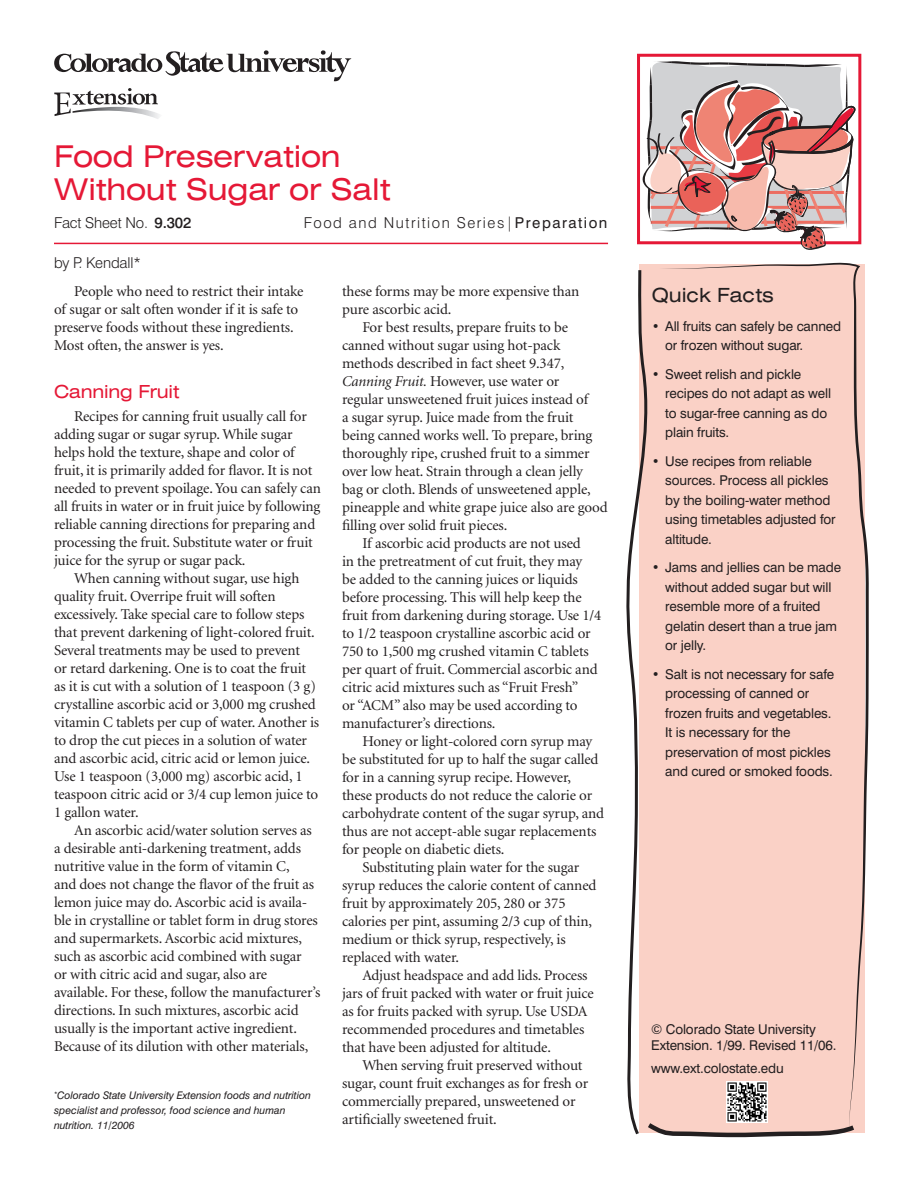
<style>
.page{position:relative;width:918px;height:1188px;background:#fff}
.page>*{position:absolute;margin:0;border:0;box-sizing:border-box;transform-origin:0 0}
.t1{font:expanded 30px/33px "Swiss 721 BT";letter-spacing:-.01em;color:#e51836}
.QF_subhead{font:expanded 19.5px "Swiss 721 BT";color:#231f20}
.subhead_1{font:expanded 18px "Swiss 721 BT";letter-spacing:-.01em;color:#e51836}
.body{font:15px/18px "Minion";letter-spacing:-.01em;color:#231f20}
.series___category{font:300 15px "Swiss 721 BT";letter-spacing:.1em;color:#231f20}
.series___category-2{font:300 15px "Swiss 721 BT";letter-spacing:-.01em;color:#231f20}
.author{font:300 15px "Swiss 721 BT";letter-spacing:-.01em;color:#231f20}
.QF_text_bulleted{font:13.5px/19.5px "Swiss 721 BT";letter-spacing:-.01em;color:#231f20}
.copyright{font:13.5px/16.5px "Swiss 721 BT";letter-spacing:-.01em;color:#231f20}
.Web_address{font:13.5px "Swiss 721 BT";letter-spacing:-.01em;color:#231f20}
.author_info{font:italic 10.5px/15px "Swiss 721 BT";color:#231f20}
.s1{font-weight:500}
.s2{font-weight:400}
.s3{font-style:italic}
</style>
<div class="page">
<hr style="left:54px;top:243px;width:554px;height:1px;background:#e51836">
<svg style="left:54px;top:88px;width:106px;height:31px"></svg>
<svg style="left:54px;top:50px;width:297px;height:31px"></svg>
<div style="left:637px;top:54px;width:224px;height:190px;border:3px solid #e51836"></div>
<svg style="left:659px;top:263px;width:210px;height:868px;fill:#fad1c6"></svg>
<svg style="left:626px;top:267px;width:233px;height:871px;background:#f5cfc5"></svg>
<svg style="left:637px;top:61px;width:223px;height:189px"></svg>
<img style="left:727px;top:1082px;width:40px;height:41px">
<p class="t1" style="left:54px;top:139px;width:338px">Food Preservation<br>Without Sugar or Salt</p>
<p class="series___category-2" style="left:54px;top:214px;width:139px">Fact Sheet No. <span class="s1">9.302</span></p>
<p class="series___category" style="left:304px;top:214px;width:305px">Food and Nutrition Series|<span class="s2">Preparation</span></p>
<p class="author" style="left:54px;top:254px;width:88px">by P. Kendall*</p>
<p class="body" style="left:54px;top:283px;width:251px;text-indent:20px">People who need to restrict their intake of sugar or salt often wonder if it is safe to preserve foods without these ingredients.<br>Most often, the answer is yes.</p>
<p class="subhead_1" style="left:54px;top:381px;width:127px">Canning Fruit</p>
<p class="body" style="left:54px;top:408px;width:268px;text-indent:20px">Recipes for canning fruit usually call for adding sugar or sugar syrup. While sugar helps hold the texture, shape and color of fruit, it is primarily added for flavor. It is not needed to prevent spoilage. You can safely can all fruits in water or in fruit juice by following reliable canning directions for preparing and processing the fruit. Substitute water or fruit juice for the syrup or sugar pack.</p>
<p class="body" style="left:54px;top:570px;width:267px;text-indent:20px">When canning without sugar, use high quality fruit. Overripe fruit will soften excessively. Take special care to follow steps that prevent darkening of light-colored fruit.<br>Several treatments may be used to prevent<br>or retard darkening. One is to coat the fruit as it is cut with a solution of 1 teaspoon (3 g) crystalline ascorbic acid or 3,000 mg crushed vitamin C tablets per cup of water. Another is to drop the cut pieces in a solution of water and ascorbic acid, citric acid or lemon juice.<br>Use 1 teaspoon (3,000 mg) ascorbic acid, 1 teaspoon citric acid or 3/4 cup lemon juice to 1 gallon water.</p>
<p class="body" style="left:54px;top:822px;width:268px;text-indent:20px">An ascorbic acid/water solution serves as a desirable anti-darkening treatment, adds nutritive value in the form of vitamin C,<br>and does not change the flavor of the fruit as lemon juice may do. Ascorbic acid is availa&shy;ble in crystalline or tablet form in drug stores and supermarkets. Ascorbic acid mixtures, such as ascorbic acid combined with sugar<br>or with citric acid and sugar, also are available. For these, follow the manufacturer’s directions. In such mixtures, ascorbic acid usually is the important active ingredient.<br>Because of its dilution with other materials,</p>
<p class="body" style="left:342px;top:283px;width:239px">these forms may be more expensive than pure ascorbic acid.</p>
<p class="body" style="left:342px;top:319px;width:267px;text-indent:20px">For best results, prepare fruits to be canned without sugar using hot-pack methods described in fact sheet 9.347, <span class="s3">Canning Fruit.</span> However, use water or<br>regular unsweetened fruit juices instead of<br>a sugar syrup. Juice made from the fruit being canned works well. To prepare, bring thoroughly ripe, crushed fruit to a simmer over low heat. Strain through a clean jelly<br>bag or cloth. Blends of unsweetened apple, pineapple and white grape juice also are good filling over solid fruit pieces.</p>
<p class="body" style="left:342px;top:535px;width:261px;text-indent:20px">If ascorbic acid products are not used<br>in the pretreatment of cut fruit, they may<br>be added to the canning juices or liquids before processing. This will help keep the fruit from darkening during storage. Use 1/4 to 1/2 teaspoon crystalline ascorbic acid or 750 to 1,500 mg crushed vitamin C tablets per quart of fruit. Commercial ascorbic and citric acid mixtures such as “Fruit Fresh”<br>or “ACM” also may be used according to manufacturer’s directions.</p>
<p class="body" style="left:342px;top:733px;width:264px;text-indent:20px">Honey or light-colored corn syrup may be substituted for up to half the sugar called for in a canning syrup recipe. However, these products do not reduce the calorie or carbohydrate content of the sugar syrup, and thus are not accept-able sugar replacements for people on diabetic diets.</p>
<p class="body" style="left:342px;top:859px;width:256px;text-indent:20px">Substituting plain water for the sugar syrup reduces the calorie content of canned fruit by approximately 205, 280 or 375 calories per pint, assuming 2/3 cup of thin, medium or thick syrup, respectively, is replaced with water.</p>
<p class="body" style="left:342px;top:967px;width:253px;text-indent:20px">Adjust headspace and add lids. Process jars of fruit packed with water or fruit juice as for fruits packed with syrup. Use USDA recommended procedures and timetables that have been adjusted for altitude.</p>
<p class="body" style="left:342px;top:1057px;width:248px;text-indent:20px">When serving fruit preserved without sugar, count fruit exchanges as for fresh or commercially prepared, unsweetened or artificially sweetened fruit.</p>
<p class="author_info" style="left:54px;top:1088px;width:259px"><sup>*</sup>Colorado State University Extension foods and nutrition specialist and professor, food science and human nutrition. 11/2006</p>
<p class="QF_subhead" style="left:652px;top:284px;width:124px">Quick Facts</p>
<p class="QF_text_bulleted" style="left:665px;top:316px;width:177px;text-indent:-14px">• All fruits can safely be canned or frozen without sugar.</p>
<p class="QF_text_bulleted" style="left:665px;top:364px;width:167px;text-indent:-14px">• Sweet relish and pickle recipes do not adapt as well to sugar-free canning as do plain fruits.</p>
<p class="QF_text_bulleted" style="left:665px;top:451px;width:172px;text-indent:-14px">• Use recipes from reliable sources. Process all pickles by the boiling-water method using timetables adjusted for altitude.</p>
<p class="QF_text_bulleted" style="left:665px;top:558px;width:177px;text-indent:-14px">• Jams and jellies can be made without added sugar but will resemble more of a fruited gelatin desert than a true jam or jelly.</p>
<p class="QF_text_bulleted" style="left:665px;top:664px;width:170px;text-indent:-14px">• Salt is not necessary for safe processing of canned or frozen fruits and vegetables.<br>It is necessary for the preservation of most pickles and cured or smoked foods.</p>
<p class="copyright" style="left:651px;top:1020px;width:187px">© Colorado State University<br>Extension. 1/99. Revised 11/06.</p>
<p class="Web_address" style="left:651px;top:1060px;width:134px">www.ext.colostate.edu</p>
</div>
